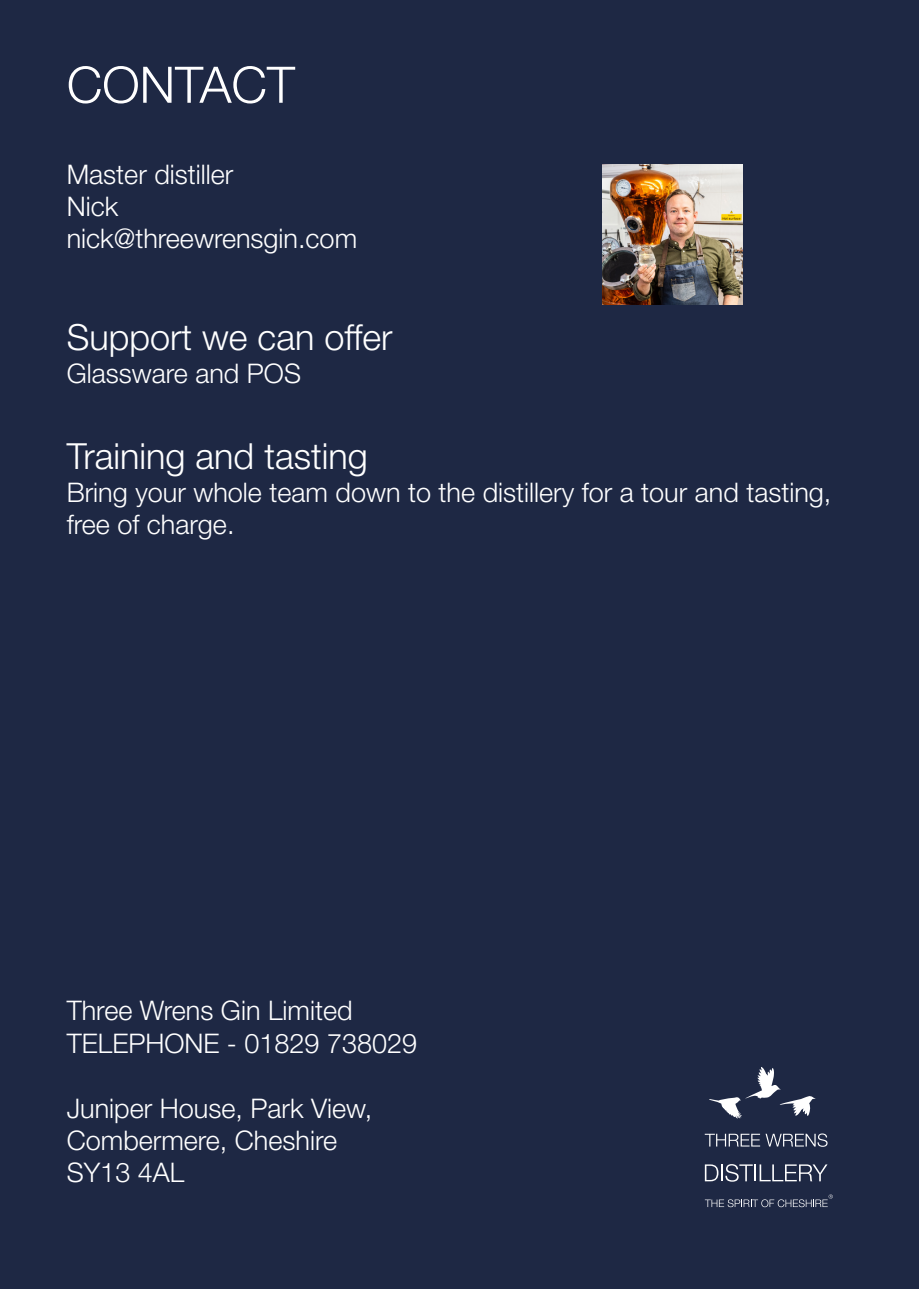
<style>
.page{position:relative;width:919px;height:1289px;background:#fff}
.page>*{position:absolute;margin:0;border:0;box-sizing:border-box;transform-origin:0 0}
.t1{font:300 50.4px "Helvetica Neue LT Std";color:#fff}
.t2{font:300 36px "Helvetica Neue LT Std";color:#fff}
.t3{font:300 27px/32.4px "Helvetica Neue LT Std";color:#fff}
</style>
<div class="page">
<div style="left:0;top:0;width:918px;height:1288px;background:#1e2844"></div>
<svg style="left:709px;top:1067px;width:106px;height:51px"></svg>
<svg style="left:704px;top:1133px;width:123px;height:13px"></svg>
<svg style="left:704px;top:1164px;width:123px;height:17px"></svg>
<svg style="left:704px;top:1194px;width:128px;height:13px"></svg>
<img style="left:602px;top:164px;width:140px;height:140px">
<p class="t1" style="left:67px;top:54px;width:230px">CONTACT</p>
<p class="t3" style="left:67px;top:157px;width:168px">Master distiller</p>
<p class="t3" style="left:67px;top:190px;width:53px">Nick</p>
<p class="t3" style="left:67px;top:222px;width:292px">nick@threewrensgin.com</p>
<p class="t2" style="left:67px;top:315px;width:327px">Support we can offer</p>
<p class="t3" style="left:67px;top:356px;width:236px">Glassware and POS</p>
<p class="t2" style="left:67px;top:434px;width:302px">Training and tasting</p>
<p class="t3" style="left:67px;top:475px;width:766px">Bring your whole team down to the distillery for a tour and tasting, free of charge.</p>
<p class="t3" style="left:67px;top:993px;width:287px">Three Wrens Gin Limited</p>
<p class="t3" style="left:67px;top:1026px;width:352px">TELEPHONE - 01829 738029</p>
<p class="t3" style="left:67px;top:1091px;width:307px">Juniper House, Park View,</p>
<p class="t3" style="left:67px;top:1123px;width:272px">Combermere, Cheshire</p>
<p class="t3" style="left:67px;top:1155px;width:119px">SY13 4AL</p>
</div>
